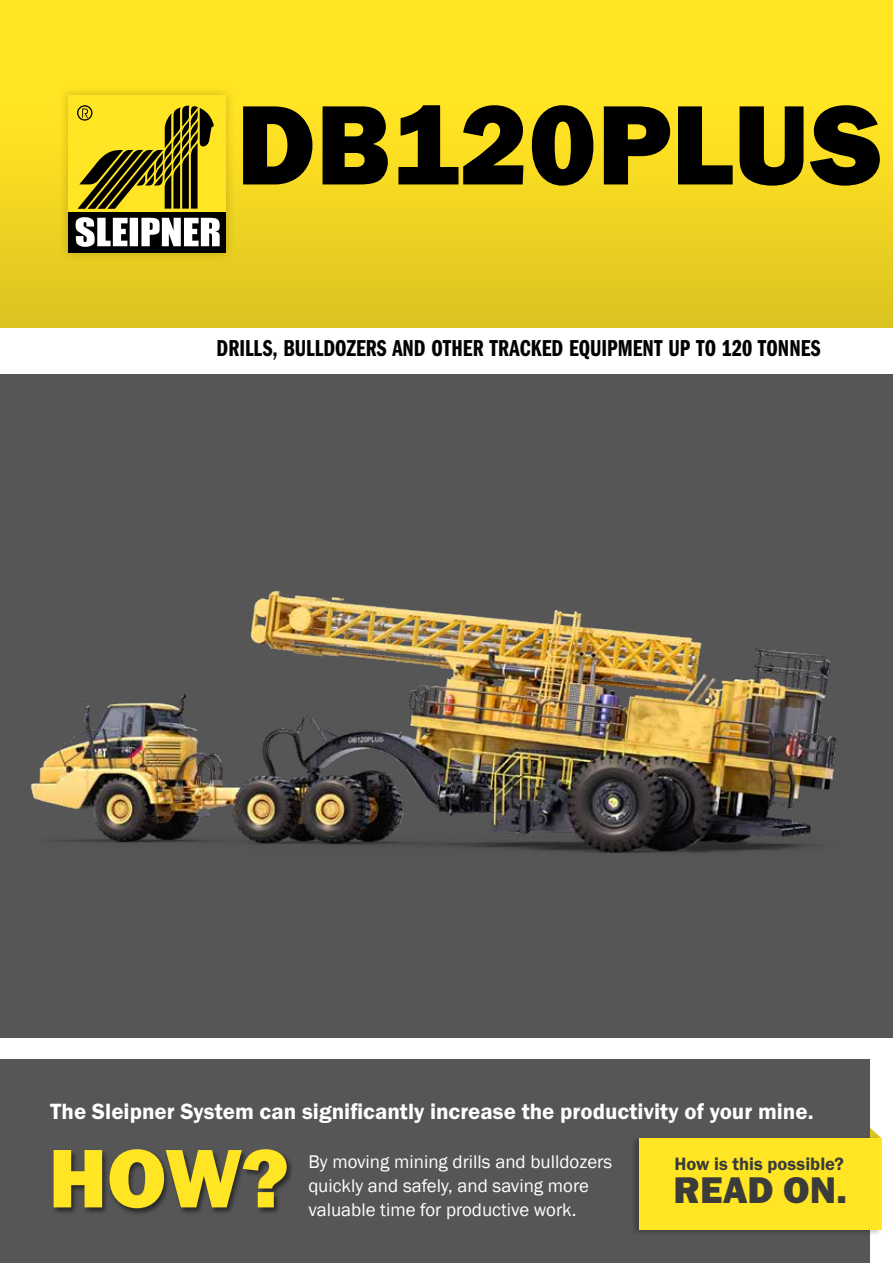
<style>
.page{position:relative;width:893px;height:1263px;background:#fff}
.page>*{position:absolute;margin:0;border:0;box-sizing:border-box;transform-origin:0 0}
.t1{font:117px "Franklin Gothic URW Hea";color:#000}
.t2{font:85.95px "Franklin Gothic URW Hea";color:#ffe523}
.t3{font:38.55px "Franklin Gothic URW Hea";color:#3b3b3a}
.t4{font:23.85px "Franklin Gothic URW Com Dem";color:#000}
.t5{font:22.95px "Franklin Gothic URW Dem";color:#fff}
.t6{font:18.9px/24px "Franklin Gothic";color:#fff}
.t7{font:18.6px "Franklin Gothic URW Dem";color:#3b3b3a}
</style>
<div class="page">
<div style="left:0;top:0;width:893px;height:327px;background:linear-gradient(to bottom,#ffed23,#e1c721)"></div>
<div style="left:58px;top:85px;width:177px;height:178px;background:#000;opacity:.2"></div>
<div style="left:68px;top:95px;width:158px;height:157px;background:#ffe523"></div>
<div style="left:68px;top:213px;width:158px;height:40px;background:#000"></div>
<svg style="left:76px;top:217px;width:144px;height:30px"></svg>
<svg style="left:77px;top:105px;width:137px;height:104px"></svg>
<svg style="left:870px;top:1128px;width:8px;height:7px"></svg>
<div style="left:0;top:1060px;width:870px;height:203px;background:#575656"></div>
<div style="left:630px;top:1135px;width:252px;height:101px;background:#000;opacity:.23"></div>
<div style="left:639px;top:1138px;width:242px;height:92px;background:#ffe523"></div>
<div style="left:52px;top:1148px;width:242px;height:68px;background:#000;opacity:.53"></div>
<div style="left:0;top:374px;width:893px;height:663px;background:#575656"></div>
<img style="left:30px;top:590px;width:807px;height:263px">
<h1 class="t1" style="left:236px;top:69px;width:647px">DB120PLUS</h1>
<p class="t4" style="left:217px;top:332px;width:606px">DRILLS, BULLDOZERS AND OTHER TRACKED EQUIPMENT UP TO 120 TONNES</p>
<p class="t5" style="left:50px;top:1097px;width:765px">The Sleipner System can significantly increase the productivity of your mine.</p>
<p class="t7" style="left:674px;top:1152px;width:171px">How is this possible?</p>
<h2 class="t2" style="left:49px;top:1123px;width:242px">HOW?</h2>
<p class="t6" style="left:308px;top:1150px;width:305px">By moving mining drills and bulldozers quickly and safely, and saving more valuable time for productive work.</p>
<h3 class="t3" style="left:673px;top:1165px;width:175px">READ ON.</h3>
</div>
